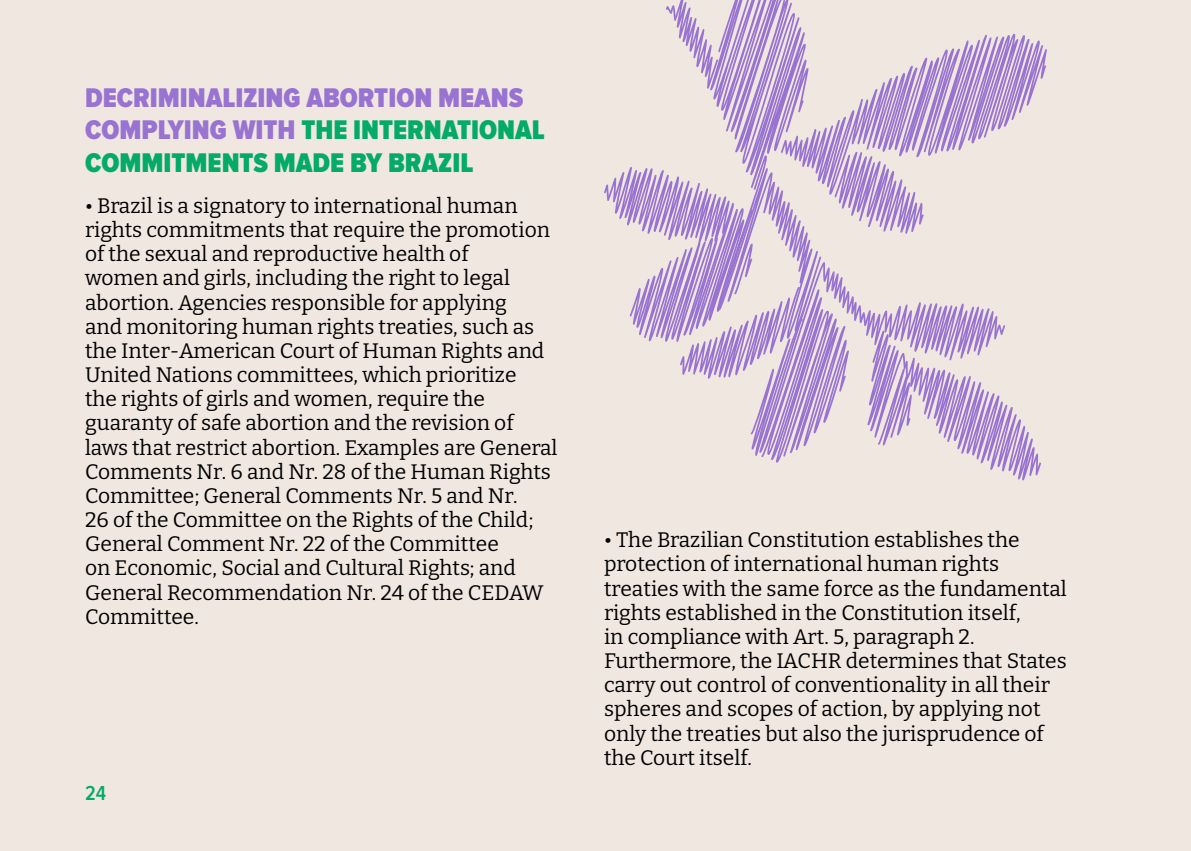
<style>
.page{position:relative;width:1191px;height:851px;background:#fff}
.page>*{position:absolute;margin:0;border:0;box-sizing:border-box;transform-origin:0 0}
.t1{font:900 28px/32.2px "Proxima Nova Cond";color:#9973d1}
.t2{font:21px/24.2px "Bitter";color:#000}
.t3{font:600 21px "Proxima Nova Cond";color:#03ab66}
.s1{color:#03ab66}
</style>
<div class="page">
<div style="left:0;top:0;width:1191px;height:850px;background:#f0e8e0"></div>
<svg style="left:604px;top:0;width:437px;height:480px"></svg>
<h1 class="t1" style="left:85px;top:83px;width:461px">DECRIMINALIZING ABORTION MEANS<br>COMPLYING WITH <span class="s1">THE INTERNATIONAL<br>COMMITMENTS MADE BY BRAZIL</span></h1>
<p class="t2" style="left:85px;top:193px;width:474px">• Brazil is a signatory to international human rights commitments that require the promotion of the sexual and reproductive health of<br>women and girls, including the right to legal abortion. Agencies responsible for applying<br>and monitoring human rights treaties, such as the Inter-American Court of Human Rights and United Nations committees, which prioritize<br>the rights of girls and women, require the guaranty of safe abortion and the revision of laws that restrict abortion. Examples are General Comments Nr. 6 and Nr. 28 of the Human Rights Committee; General Comments Nr. 5 and Nr.<br>26 of the Committee on the Rights of the Child; General Comment Nr. 22 of the Committee<br>on Economic, Social and Cultural Rights; and General Recommendation Nr. 24 of the CEDAW Committee.</p>
<p class="t3" style="left:85px;top:780px;width:22px">24</p>
<p class="t2" style="left:604px;top:527px;width:464px">• The Brazilian Constitution establishes the protection of international human rights treaties with the same force as the fundamental rights established in the Constitution itself,<br>in compliance with Art. 5, paragraph 2.<br>Furthermore, the IACHR determines that States carry out control of conventionality in all their spheres and scopes of action, by applying not only the treaties but also the jurisprudence of the Court itself.</p>
</div>
